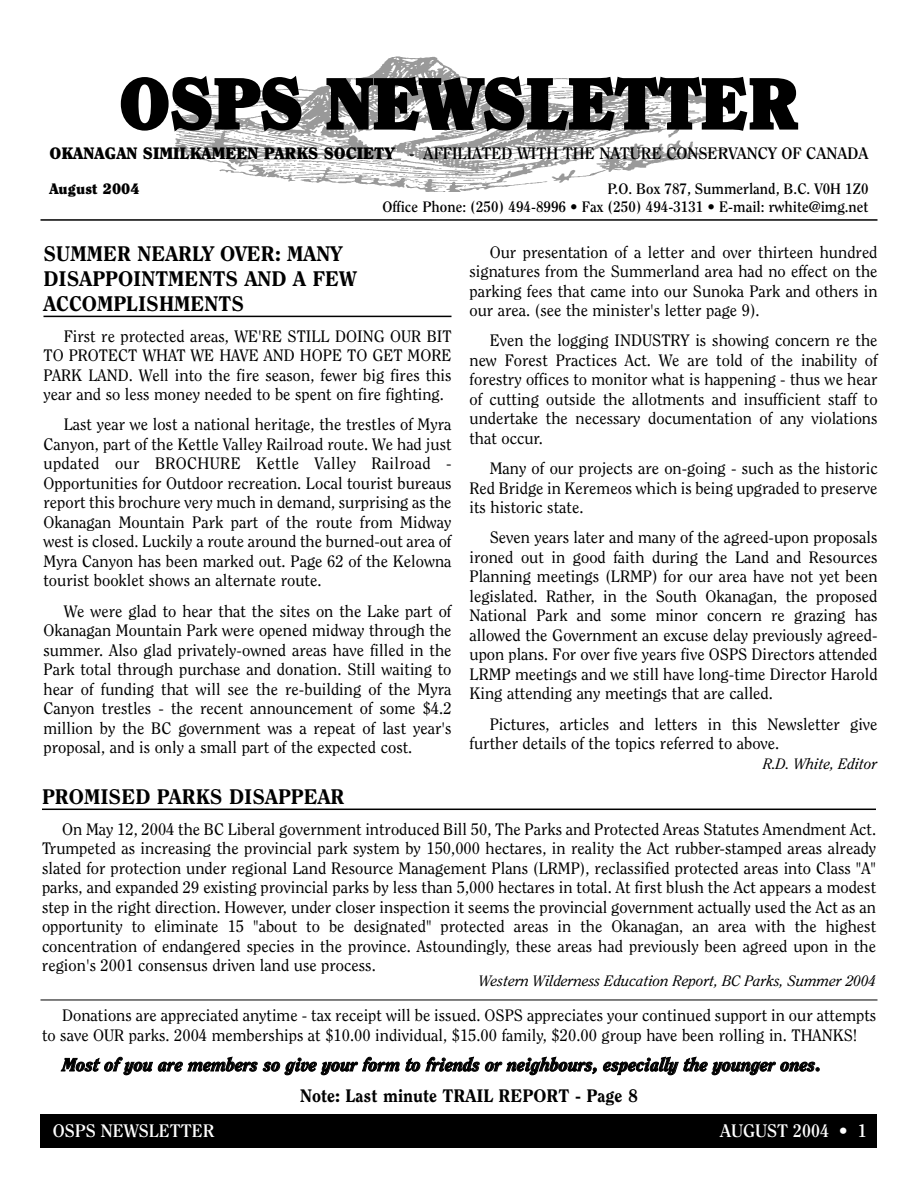
<style>
.page{position:relative;width:918px;height:1188px;background:#fff}
.page>*{position:absolute;margin:0;border:0;box-sizing:border-box;transform-origin:0 0}
.t1{font:900 70.5px "Clearface";color:#000}
.t2{font:800 21px/25.2px "Clearface";color:#000}
.t3{font:italic 800 18px "Clearface";color:#000}
.t4{font:800 18px "Clearface";color:#000}
.t5{font:700 18px "Clearface";color:#fff}
.t6{font:16.5px/19.5px "Clearface";color:#000;text-align:justify}
.t7{font:700 16.5px "Clearface";color:#000}
.t8{font:700 15px/18px "Clearface";color:#000;text-align:right}
.t9{font:italic 15px "Clearface";color:#000}
.t10{font:900 15px "Clearface";color:#000}
.s1{font-weight:900}
</style>
<div class="page">
<div style="left:40px;top:1114px;width:838px;height:34px;background:#000"></div>
<img style="left:174px;top:56px;width:554px;height:136px">
<hr style="left:40px;top:219px;width:838px;height:2px;background:#000">
<hr style="left:44px;top:316px;width:408px;height:1px;background:#000">
<hr style="left:40px;top:1000px;width:838px;height:1px;background:#000">
<hr style="left:42px;top:809px;width:834px;height:1px;background:#000">
<h1 class="t1" style="left:119px;top:75px;width:681px">OSPS NEWSLETTER</h1>
<p class="t7" style="left:49px;top:147px;width:821px"><span class="s1">OKANAGAN SIMILKAMEEN PARKS SOCIETY</span> - AFFILIATED WITH THE NATURE CONSERVANCY OF CANADA</p>
<p class="t10" style="left:50px;top:183px;width:92px">August 2004</p>
<p class="t8" style="left:382px;top:181px;width:488px">P.O. Box 787, Summerland, B.C. V0H 1Z0<br>Office Phone: (250) 494-8996 • Fax (250) 494-3131 • E-mail: rwhite@img.net</p>
<p class="t2" style="left:44px;top:242px;width:315px">SUMMER NEARLY OVER: MANY<br>DISAPPOINTMENTS AND A FEW<br>ACCOMPLISHMENTS</p>
<p class="t6" style="left:44px;top:327px;width:410px;text-indent:20px">First re protected areas, WE'RE STILL DOING OUR BIT TO PROTECT WHAT WE HAVE AND HOPE TO GET MORE PARK LAND. Well into the fire season, fewer big fires this year and so less money needed to be spent on fire fighting.</p>
<p class="t6" style="left:43px;top:416px;width:410px;text-indent:20px">Last year we lost a national heritage, the trestles of Myra Canyon, part of the Kettle Valley Railroad route. We had just updated our BROCHURE Kettle Valley Railroad - Opportunities for Outdoor recreation. Local tourist bureaus report this brochure very much in demand, surprising as the Okanagan Mountain Park part of the route from Midway west is closed. Luckily a route around the burned-out area of Myra Canyon has been marked out. Page 62 of the Kelowna tourist booklet shows an alternate route.</p>
<p class="t6" style="left:44px;top:602px;width:410px;text-indent:20px">We were glad to hear that the sites on the Lake part of Okanagan Mountain Park were opened midway through the summer. Also glad privately-owned areas have filled in the Park total through purchase and donation. Still waiting to hear of funding that will see the re-building of the Myra Canyon trestles - the recent announcement of some $4.2 million by the BC government was a repeat of last year's proposal, and is only a small part of the expected cost.</p>
<p class="t6" style="left:469px;top:243px;width:410px;text-indent:20px">Our presentation of a letter and over thirteen hundred signatures from the Summerland area had no effect on the parking fees that came into our Sunoka Park and others in our area. (see the minister's letter page 9).</p>
<p class="t6" style="left:469px;top:332px;width:410px;text-indent:20px">Even the logging INDUSTRY is showing concern re the new Forest Practices Act. We are told of the inability of forestry offices to monitor what is happening - thus we hear of cutting outside the allotments and insufficient staff to undertake the necessary documentation of any violations that occur.</p>
<p class="t6" style="left:469px;top:460px;width:410px;text-indent:20px">Many of our projects are on-going - such as the historic Red Bridge in Keremeos which is being upgraded to preserve its historic state.</p>
<p class="t6" style="left:470px;top:529px;width:410px;text-indent:20px">Seven years later and many of the agreed-upon proposals ironed out in good faith during the Land and Resources Planning meetings (LRMP) for our area have not yet been legislated. Rather, in the South Okanagan, the proposed National Park and some minor concern re grazing has allowed the Government an excuse delay previously agreed&shy;upon plans. For over five years five OSPS Directors attended LRMP meetings and we still have long-time Director Harold King attending any meetings that are called.</p>
<p class="t6" style="left:470px;top:715px;width:410px;text-indent:20px">Pictures, articles and letters in this Newsletter give further details of the topics referred to above.</p>
<p class="t9" style="left:763px;top:757px;width:116px">R.D. White, Editor</p>
<p class="t2" style="left:42px;top:785px;width:304px">PROMISED PARKS DISAPPEAR</p>
<p class="t6" style="left:42px;top:820px;width:836px;text-indent:20px">On May 12, 2004 the BC Liberal government introduced Bill 50, The Parks and Protected Areas Statutes Amendment Act.<br>Trumpeted as increasing the provincial park system by 150,000 hectares, in reality the Act rubber-stamped areas already slated for protection under regional Land Resource Management Plans (LRMP), reclassified protected areas into Class "A" parks, and expanded 29 existing provincial parks by less than 5,000 hectares in total. At first blush the Act appears a modest step in the right direction. However, under closer inspection it seems the provincial government actually used the Act as an opportunity to eliminate 15 "about to be designated" protected areas in the Okanagan, an area with the highest concentration of endangered species in the province. Astoundingly, these areas had previously been agreed upon in the region's 2001 consensus driven land use process.</p>
<p class="t9" style="left:479px;top:975px;width:399px">Western Wilderness Education Report, BC Parks, Summer 2004</p>
<p class="t6" style="left:42px;top:1007px;width:836px;text-indent:20px">Donations are appreciated anytime - tax receipt will be issued. OSPS appreciates your continued support in our attempts to save OUR parks. 2004 memberships at $10.00 individual, $15.00 family, $20.00 group have been rolling in. THANKS!</p>
<p class="t3" style="left:62px;top:1057px;width:760px">Most of you are members so give your form to friends or neighbours, especially the younger ones.</p>
<p class="t4" style="left:300px;top:1088px;width:339px">Note: Last minute TRAIL REPORT - Page 8</p>
<p class="t5" style="left:53px;top:1123px;width:163px">OSPS NEWSLETTER</p>
<p class="t5" style="left:720px;top:1123px;width:148px">AUGUST 2004 • 1</p>
</div>
